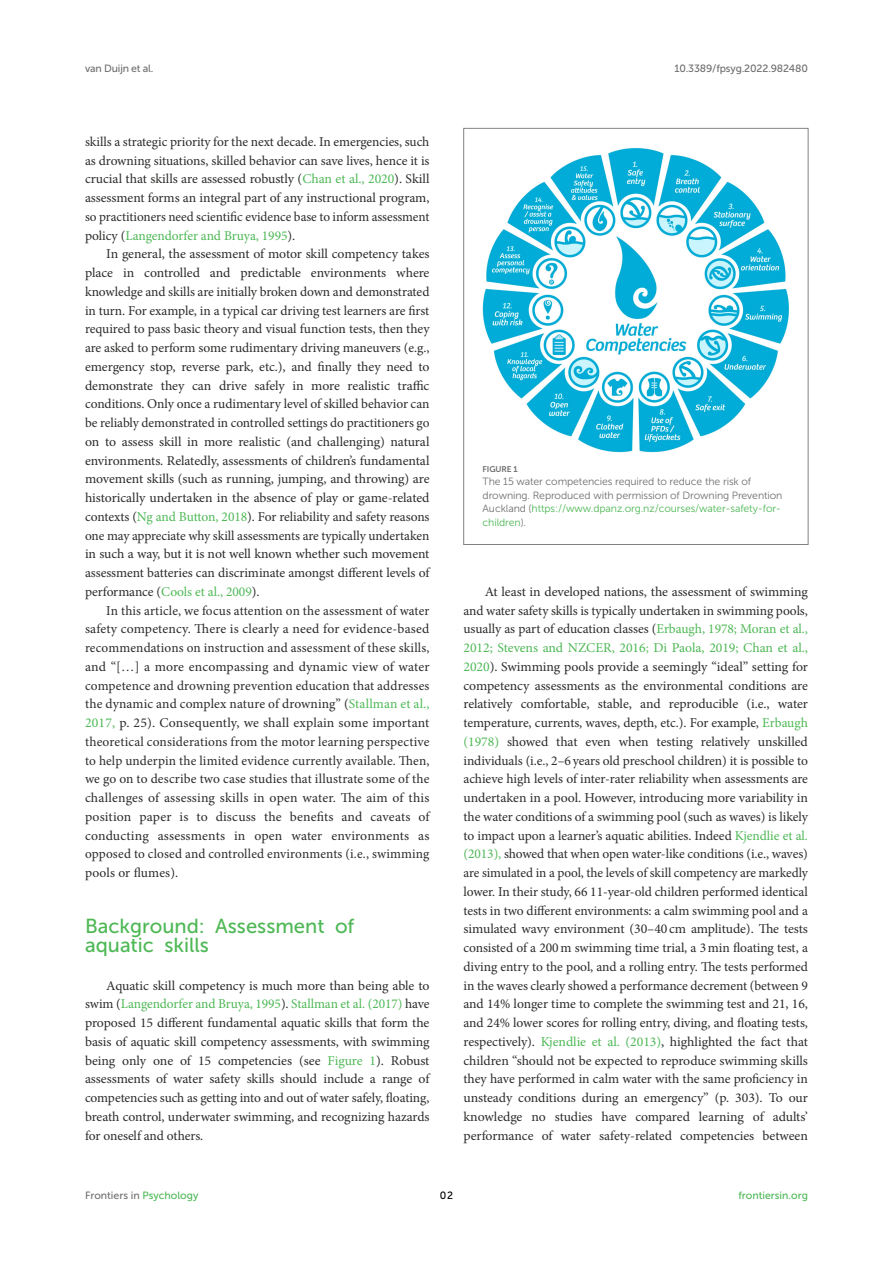
<style>
.page{position:relative;width:893px;height:1263px;background:#fff}
.page>*{position:absolute;margin:0;border:0;box-sizing:border-box;transform-origin:0 0}
.HEAD_1{font:20.25px/18.8px "Museo Sans 500";color:#4eb855}
.TEXT{font:13.5px/18.8px "Minion Pro";letter-spacing:-.005em;color:#2b2b2a;text-align:justify}
.TEXT_FLUSH{font:13.5px/18.8px "Minion Pro";letter-spacing:-.005em;color:#2b2b2a;text-align:justify}
.FIG_LEG{font:10.5px/13.5px "Museo Sans 300";letter-spacing:-.01em;color:#706f70}
.t1{font:10.5px "Museo Sans 500";letter-spacing:-.015em;color:#706f70}
.t2{font:10.5px "Museo Sans 500";color:#4eb855}
.t3{font:10.5px "Museo Sans 500";color:#000}
.FIG_HD{font:8.25px "Museo Sans 700";letter-spacing:-.01em;color:#706f70}
.s1{color:#4eb855}
.s2{color:#64bd64}
.s3{color:#1b1c1b}
</style>
<div class="page">
<img style="left:483px;top:148px;width:306px;height:305px">
<div style="left:463px;top:128px;width:345px;height:417px;border:1px solid #808285"></div>
<p class="t1" style="left:85px;top:63px;width:70px">van Duijn et al.</p>
<p class="t1" style="left:674px;top:63px;width:135px">10.3389/fpsyg.2022.982480</p>
<p class="TEXT_FLUSH" style="left:85px;top:132px;width:346px">skills a strategic priority for the next decade. In emergencies, such as drowning situations, skilled behavior can save lives, hence it is crucial that skills are assessed robustly (<span class="s1">Chan et al., 2020</span>). Skill assessment forms an integral part of any instructional program, so practitioners need scientific evidence base to inform assessment policy (<span class="s1">Langendorfer and Bruya, 1995</span>).</p>
<p class="TEXT" style="left:85px;top:245px;width:346px;text-indent:21px">In general, the assessment of motor skill competency takes place in controlled and predictable environments where knowledge and skills are initially broken down and demonstrated in turn. For example, in a typical car driving test learners are first required to pass basic theory and visual function tests, then they are asked to perform some rudimentary driving maneuvers (e.g., emergency stop, reverse park, etc.), and finally they need to demonstrate they can drive safely in more realistic traffic conditions. Only once a rudimentary level of skilled behavior can be reliably demonstrated in controlled settings do practitioners go on to assess skill in more realistic (and challenging) natural environments. Relatedly, assessments of children’s fundamental movement skills (such as running, jumping, and throwing) are historically undertaken in the absence of play or game-related contexts (<span class="s1">Ng and Button, 2018</span>). For reliability and safety reasons one may appreciate why skill assessments are typically undertaken in such a way, but it is not well known whether such movement assessment batteries can discriminate amongst different levels of performance (<span class="s1">Cools et al., 2009</span>).</p>
<p class="TEXT" style="left:85px;top:601px;width:346px;text-indent:21px">In this article, we focus attention on the assessment of water safety competency. There is clearly a need for evidence-based recommendations on instruction and assessment of these skills, and “[…] a more encompassing and dynamic view of water competence and drowning prevention education that addresses the dynamic and complex nature of drowning” (<span class="s1">Stallman et al., 2017,</span> p. 25). Consequently, we shall explain some important theoretical considerations from the motor learning perspective to help underpin the limited evidence currently available. Then, we go on to describe two case studies that illustrate some of the challenges of assessing skills in open water. The aim of this position paper is to discuss the benefits and caveats of conducting assessments in open water environments as opposed to closed and controlled environments (i.e., swimming pools or flumes).</p>
<p class="HEAD_1" style="left:85px;top:917px;width:271px">Background: Assessment of aquatic skills</p>
<p class="TEXT_FLUSH" style="left:85px;top:976px;width:346px;text-indent:21px">Aquatic skill competency is much more than being able to swim (<span class="s1">Langendorfer and Bruya, 1995</span>). <span class="s1">Stallman et al. (2017)</span> have proposed 15 different fundamental aquatic skills that form the basis of aquatic skill competency assessments, with swimming being only one of 15 competencies (see <span class="s1">Figure 1</span>). Robust assessments of water safety skills should include a range of competencies such as getting into and out of water safely, floating, breath control, underwater swimming, and recognizing hazards for oneself and others.</p>
<p class="FIG_HD" style="left:483px;top:464px;width:37px">FIGURE 1</p>
<p class="FIG_LEG" style="left:483px;top:475px;width:301px">The 15 water competencies required to reduce the risk of drowning. Reproduced with permission of Drowning Prevention Auckland (<span class="s1">https://www.dpanz.org.nz/courses/water-safety-for&shy;children</span>).</p>
<p class="TEXT" style="left:463px;top:582px;width:346px;text-indent:21px">At least in developed nations, the assessment of swimming and water safety skills is typically undertaken in swimming pools, usually as part of education classes (<span class="s1">Erbaugh, 1978; Moran et al., 2012; Stevens and NZCER, 2016</span><span class="s2">;</span> <span class="s1">Di Paola, 2019; Chan et al., 2020</span>). Swimming pools provide a seemingly “ideal” setting for competency assessments as the environmental conditions are relatively comfortable, stable, and reproducible (i.e., water temperature, currents, waves, depth, etc.). For example, <span class="s1">Erbaugh (1978)</span> showed that even when testing relatively unskilled individuals (i.e., 2–6years old preschool children) it is possible to achieve high levels of inter-rater reliability when assessments are undertaken in a pool. However, introducing more variability in the water conditions of a swimming pool (such as waves) is likely to impact upon a learner’s aquatic abilities. Indeed <span class="s1">Kjendlie et al. (2013),</span> showed that when open water-like conditions (i.e., waves) are simulated in a pool, the levels of skill competency are markedly lower. In their study, 66 11-year-old children performed identical tests in two different environments: a calm swimming pool and a simulated wavy environment (30–40cm amplitude). The tests consisted of a 200m swimming time trial, a 3min floating test, a diving entry to the pool, and a rolling entry. The tests performed in the waves clearly showed a performance decrement (between 9 and 14% longer time to complete the swimming test and 21, 16, and 24% lower scores for rolling entry, diving, and floating tests, respectively). <span class="s1">Kjendlie et al. (2013)</span><span class="s3">,</span> highlighted the fact that children “should not be expected to reproduce swimming skills they have performed in calm water with the same proficiency in unsteady conditions during an emergency” (p. 303). To our knowledge no studies have compared learning of adults’ performance of water safety-related competencies between</p>
<p class="t1" style="left:85px;top:1190px;width:115px">Frontiers in <span class="s1">Psychology</span></p>
<p class="t3" style="left:440px;top:1190px;width:15px">02</p>
<p class="t2" style="left:738px;top:1190px;width:71px">frontiersin.org</p>
</div>
